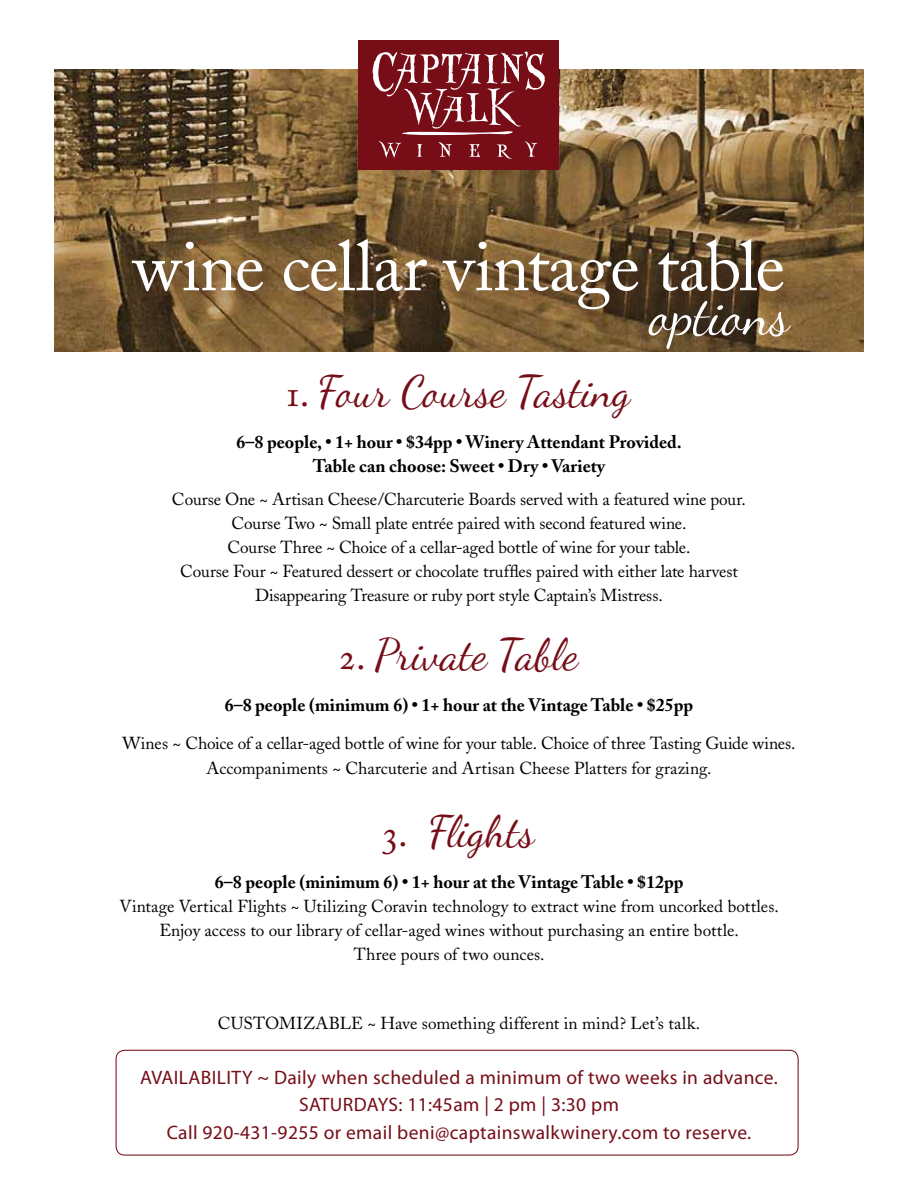
<style>
.page{position:relative;width:918px;height:1188px;background:#fff}
.page>*{position:absolute;margin:0;border:0;box-sizing:border-box;transform-origin:0 0}
.t1{font:70.5px "Adobe Caslon";letter-spacing:-.02em;color:#fff}
.t2{font:55.05px "Dancing Script OT";color:#fff}
.t3{font:44.1px "Dancing Script OT";color:#760d17}
.t4{font:19.5px/27.5px "Myriad Pro";letter-spacing:.02em;color:#760d17;text-align:center}
.t5{font:700 18px/24px "Adobe Caslon";color:#000;text-align:center}
.t6{font:17.25px/24px "Adobe Caslon";letter-spacing:-.005em;color:#000;text-align:center}
.s1{font-family:"Adobe Caslon Regular SC";font-size:37.95px}
</style>
<div class="page">
<img style="left:54px;top:69px;width:810px;height:283px">
<div style="left:129px;top:236px;width:679px;height:99px;background:#562f1a;opacity:.75"></div>
<div style="left:359px;top:40px;width:200px;height:130px;background:#760d17"></div>
<svg style="left:372px;top:51px;width:173px;height:108px"></svg>
<div style="left:116px;top:1050px;width:683px;height:106px;border:1px solid #760d17;border-radius:9px"></div>
<h1 class="t1" style="left:133px;top:225px;width:654px">wine cellar vintage table</h1>
<h2 class="t2" style="left:650px;top:283px;width:142px">options</h2>
<h3 class="t3" style="left:287px;top:365px;width:346px"><span class="s1">1.</span> Four Course Tasting</h3>
<p class="t5" style="left:237px;top:430px;width:447px">6–8 people, • 1+ hour • $34pp • Winery Attendant Provided.<br>Table can choose: Sweet • Dry • Variety</p>
<p class="t6" style="left:172px;top:488px;width:575px">Course One ~ Artisan Cheese/Charcuterie Boards served with a featured wine pour.<br>Course Two ~ Small plate entrée paired with second featured wine.<br>Course Three ~ Choice of a cellar-aged bottle of wine for your table.<br>Course Four ~ Featured dessert or chocolate truffles paired with either late harvest Disappearing Treasure or ruby port style Captain’s Mistress.</p>
<h3 class="t3" style="left:339px;top:628px;width:241px"><span class="s1">2.</span> Private Table</h3>
<p class="t5" style="left:225px;top:693px;width:470px">6–8 people (minimum 6) • 1+ hour at the Vintage Table • $25pp</p>
<p class="t6" style="left:122px;top:730px;width:675px;line-height:25.5px">Wines ~ Choice of a cellar-aged bottle of wine for your table. Choice of three Tasting Guide wines.<br>Accompaniments ~ Charcuterie and Artisan Cheese Platters for grazing.</p>
<h3 class="t3" style="left:383px;top:806px;width:154px"><span class="s1">3.</span> Flights</h3>
<p class="t5" style="left:215px;top:870px;width:470px">6–8 people (minimum 6) • 1+ hour at the Vintage Table • $12pp</p>
<p class="t6" style="left:119px;top:895px;width:661px">Vintage Vertical Flights ~ Utilizing Coravin technology to extract wine from uncorked bottles.<br>Enjoy access to our library of cellar-aged wines without purchasing an entire bottle.<br>Three pours of two ounces.</p>
<p class="t6" style="left:218px;top:1011px;width:484px">CUSTOMIZABLE ~ Have something different in mind? Let’s talk.</p>
<p class="t4" style="left:140px;top:1063px;width:639px">AVAILABILITY ~ Daily when scheduled a minimum of two weeks in advance.<br>SATURDAYS: 11:45am | 2 pm | 3:30 pm<br>Call 920-431-9255 or email beni@captainswalkwinery.com to reserve.</p>
</div>
